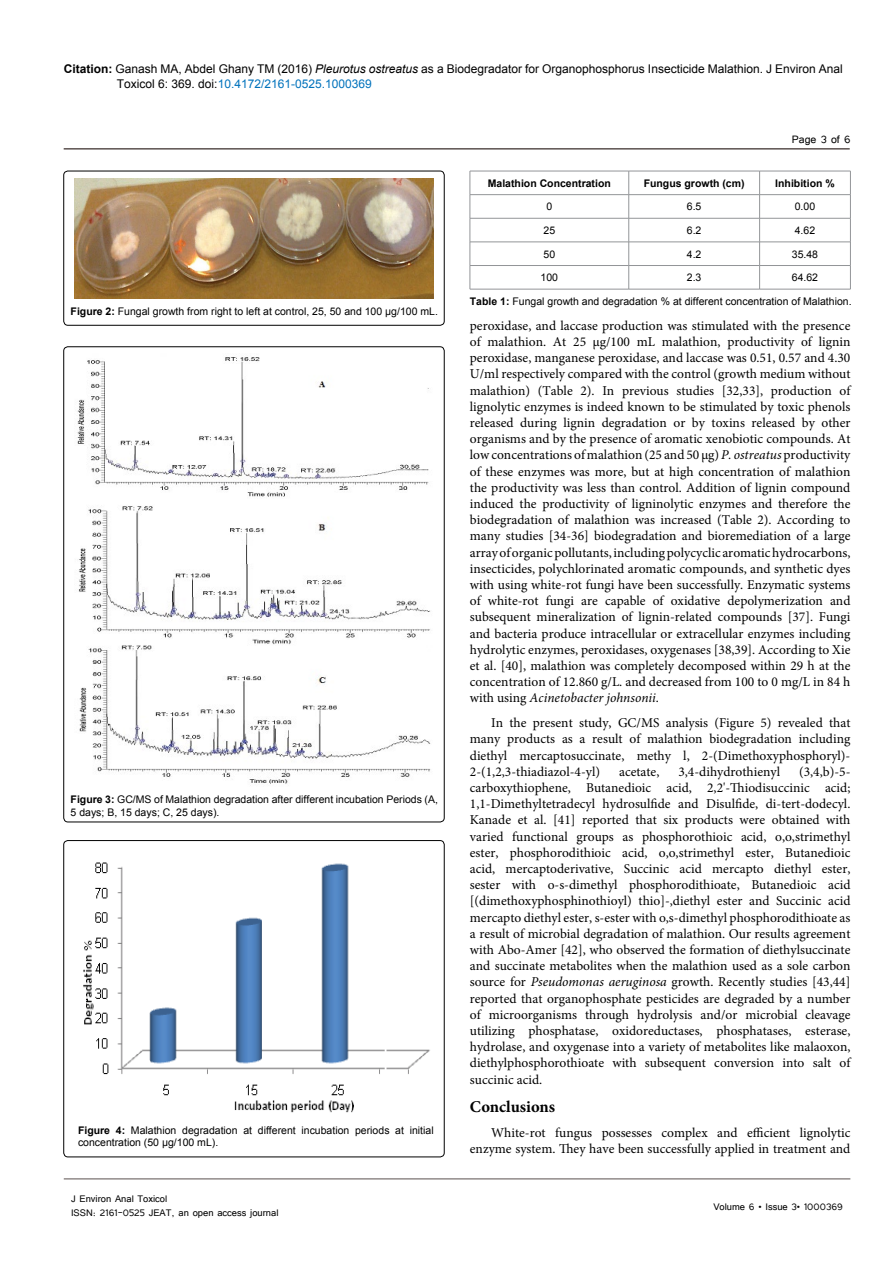
<style>
.page{position:relative;width:893px;height:1263px;background:#fff}
.page>*{position:absolute;margin:0;border:0;box-sizing:border-box;transform-origin:0 0}
.SH{font:700 16.5px "Minion Pro";color:#000}
.t1{font:13.5px/16.2px "Minion Pro";color:#000;text-align:justify}
.t2{font:13.5px "Tunga";color:#000}
.t3{font:12px/15px "Arial";color:#000}
.t4{font:12px/14.4px "Tunga";color:#000}
.t5{font:10.5px/12.6px "Arial";color:#000}
.t6{font:700 10.5px "Arial";color:#000}
.s1{font-weight:700}
.s2{font-style:italic}
.s3{color:#0072bc}
</style>
<div class="page">
<hr style="left:64px;top:148px;width:786px;height:2px;background:#5b514f">
<hr style="left:64px;top:1179px;width:786px;height:1px;background:#5b514f">
<div style="left:64px;top:171px;width:380px;height:154px;border:1px solid #000;border-radius:4px"></div>
<img style="left:75px;top:178px;width:359px;height:121px">
<img style="left:77px;top:357px;width:354px;height:427px">
<img style="left:83px;top:862px;width:347px;height:251px">
<div style="left:64px;top:840px;width:380px;height:317px;border:1px solid #000;border-radius:4px"></div>
<hr style="left:470px;top:171px;width:159px;height:1px;background:#939598">
<hr style="left:629px;top:171px;width:131px;height:1px;background:#939598">
<hr style="left:760px;top:171px;width:90px;height:1px;background:#939598">
<hr style="left:470px;top:194px;width:159px;height:1px;background:#939598">
<hr style="left:629px;top:194px;width:131px;height:1px;background:#939598">
<hr style="left:760px;top:194px;width:90px;height:1px;background:#939598">
<hr style="left:470px;top:218px;width:159px;height:1px;background:#939598">
<hr style="left:629px;top:218px;width:131px;height:1px;background:#939598">
<hr style="left:760px;top:218px;width:90px;height:1px;background:#939598">
<hr style="left:470px;top:242px;width:159px;height:1px;background:#939598">
<hr style="left:629px;top:242px;width:131px;height:1px;background:#939598">
<hr style="left:760px;top:242px;width:90px;height:1px;background:#939598">
<hr style="left:470px;top:265px;width:159px;height:1px;background:#939598">
<svg style="left:470px;top:171px;width:1px;height:118px"></svg>
<hr style="left:629px;top:265px;width:131px;height:1px;background:#939598">
<svg style="left:628px;top:171px;width:1px;height:118px"></svg>
<hr style="left:760px;top:265px;width:90px;height:1px;background:#939598">
<svg style="left:759px;top:172px;width:1px;height:117px"></svg>
<svg style="left:850px;top:171px;width:1px;height:118px"></svg>
<hr style="left:470px;top:289px;width:159px;height:1px;background:#939598">
<hr style="left:629px;top:289px;width:131px;height:1px;background:#939598">
<hr style="left:760px;top:289px;width:90px;height:1px;background:#939598">
<p class="t3" style="left:117px;top:61px;width:727px;text-indent:-53px"><span class="s1">Citation:</span> Ganash MA, Abdel Ghany TM (2016) <span class="s2">Pleurotus ostreatus</span> as a Biodegradator for Organophosphorus Insecticide Malathion. J Environ Anal<br>Toxicol 6: 369. doi:<span class="s3">10.4172/2161-0525.1000369</span></p>
<p class="t5" style="left:71px;top:305px;width:369px"><span class="s1">Figure 2:</span> Fungal growth from right to left at control, 25, 50 and 100 µg/100 mL.</p>
<p class="t5" style="left:71px;top:793px;width:369px"><span class="s1">Figure 3:</span> GC/MS of Malathion degradation after different incubation Periods (A,<br>5 days; B, 15 days; C, 25 days).</p>
<p class="t5" style="left:78px;top:1124px;width:357px"><span class="s1">Figure 4:</span> Malathion degradation at different incubation periods at initial concentration (50 µg/100 mL).</p>
<p class="t4" style="left:71px;top:1190px;width:209px">J Environ Anal Toxicol<br>ISSN: 2161-0525 JEAT, an open access journal</p>
<p class="t2" style="left:792px;top:131px;width:60px">Page 3 of 6</p>
<p class="t6" style="left:488px;top:176px;width:125px">Malathion Concentration</p>
<p class="t6" style="left:644px;top:176px;width:102px">Fungus growth (cm)</p>
<p class="t6" style="left:775px;top:176px;width:61px">Inhibition %</p>
<p class="t5" style="left:546px;top:200px;width:7px">0</p>
<p class="t5" style="left:687px;top:200px;width:16px">6.5</p>
<p class="t5" style="left:795px;top:200px;width:22px">0.00</p>
<p class="t5" style="left:543px;top:224px;width:13px">25</p>
<p class="t5" style="left:687px;top:224px;width:16px">6.2</p>
<p class="t5" style="left:795px;top:224px;width:22px">4.62</p>
<p class="t5" style="left:543px;top:248px;width:13px">50</p>
<p class="t5" style="left:687px;top:248px;width:16px">4.2</p>
<p class="t5" style="left:792px;top:248px;width:28px">35.48</p>
<p class="t5" style="left:541px;top:271px;width:19px">100</p>
<p class="t5" style="left:687px;top:271px;width:16px">2.3</p>
<p class="t5" style="left:792px;top:271px;width:28px">64.62</p>
<p class="t5" style="left:470px;top:295px;width:383px"><span class="s1">Table 1:</span> Fungal growth and degradation % at different concentration of Malathion.</p>
<p class="t1" style="left:470px;top:317px;width:382px">peroxidase, and laccase production was stimulated with the presence of malathion. At 25 µg/100 mL malathion, productivity of lignin peroxidase, manganese peroxidase, and laccase was 0.51, 0.57 and 4.30<br>U/ml respectively compared with the control (growth medium without malathion) (Table 2). In previous studies [32,33], production of lignolytic enzymes is indeed known to be stimulated by toxic phenols released during lignin degradation or by toxins released by other organisms and by the presence of aromatic xenobiotic compounds. At low concentrations of malathion (25 and 50 µg) <span class="s2">P. ostreatus</span> productivity of these enzymes was more, but at high concentration of malathion the productivity was less than control. Addition of lignin compound induced the productivity of ligninolytic enzymes and therefore the biodegradation of malathion was increased (Table 2). According to many studies [34-36] biodegradation and bioremediation of a large array of organic pollutants, including polycyclic aromatic hydrocarbons, insecticides, polychlorinated aromatic compounds, and synthetic dyes with using white-rot fungi have been successfully. Enzymatic systems of white-rot fungi are capable of oxidative depolymerization and subsequent mineralization of lignin-related compounds [37]. Fungi and bacteria produce intracellular or extracellular enzymes including hydrolytic enzymes, peroxidases, oxygenases [38,39]. According to Xie et al. [40], malathion was completely decomposed within 29 h at the concentration of 12.860 g/L. and decreased from 100 to 0 mg/L in 84 h with using <span class="s2">Acinetobacter johnsonii</span>.</p>
<p class="t1" style="left:470px;top:715px;width:382px;text-indent:21px">In the present study, GC/MS analysis (Figure 5) revealed that many products as a result of malathion biodegradation including diethyl mercaptosuccinate, methy l, 2-(Dimethoxyphosphoryl)- 2-(1,2,3-thiadiazol-4-yl)</p>
<p class="t1" style="left:470px;top:763px;width:382px;text-indent:329px">(3,4,b)-5- carboxythiophene, Butanedioic acid, 2,2'-Thiodisuccinic acid; 1,1-Dimethyltetradecyl hydrosulfide and Disulfide, di-tert-dodecyl.<br>Kanade et al. [41] reported that six products were obtained with varied functional groups as phosphorothioic acid, o,o,strimethyl ester, phosphorodithioic acid, o,o,strimethyl ester, Butanedioic acid, mercaptoderivative, Succinic acid mercapto diethyl ester, sester with o-s-dimethyl phosphorodithioate, Butanedioic acid [(dimethoxyphosphinothioyl) thio]-,diethyl ester and Succinic acid mercapto diethyl ester, s-ester with o,s-dimethyl phosphorodithioate as a result of microbial degradation of malathion. Our results agreement with Abo-Amer [42], who observed the formation of diethylsuccinate and succinate metabolites when the malathion used as a sole carbon source for <span class="s2">Pseudomonas aeruginosa</span> growth. Recently studies [43,44] reported that organophosphate pesticides are degraded by a number of microorganisms through hydrolysis and/or microbial cleavage utilizing phosphatase, oxidoreductases, phosphatases, esterase, hydrolase, and oxygenase into a variety of metabolites like malaoxon, diethylphosphorothioate with subsequent conversion into salt of succinic acid.</p>
<p class="SH" style="left:470px;top:1095px;width:87px">Conclusions</p>
<p class="t1" style="left:470px;top:1124px;width:382px;text-align:right">White-rot fungus possesses complex and efficient lignolytic enzyme system. They have been successfully applied in treatment and</p>
<p class="t1" style="left:619px;top:763px;width:42px">acetate,</p>
<p class="t1" style="left:678px;top:763px;width:103px">3,4-dihydrothienyl</p>
<p class="t4" style="left:713px;top:1199px;width:131px">Volume 6 • Issue 3• 1000369</p>
</div>
